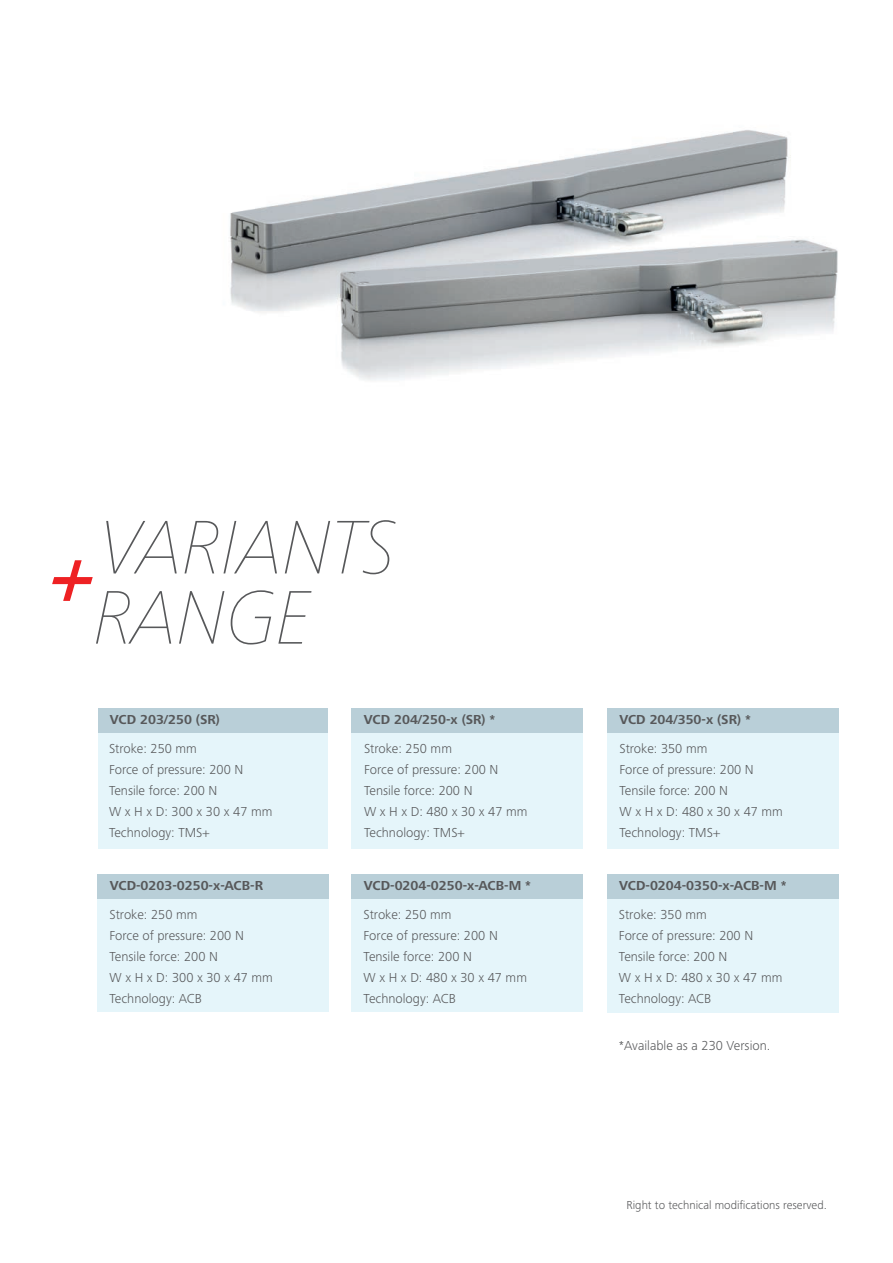
<style>
.page{position:relative;width:893px;height:1263px;background:#fff}
.page>*{position:absolute;margin:0;border:0;box-sizing:border-box;transform-origin:0 0}
.t1{font:italic 900 78.75px/70.2px "Frutiger Next LTW1 G";color:#57585a}
.t2{font:300 13.5px/21px "Frutiger Next LTW1 G";color:#57585a}
.t3{font:700 13.5px "Frutiger Next LTW1 G";color:#57585a}
.t4{font:300 12px "Frutiger Next LTW1 G";color:#57585a}
</style>
<div class="page">
<img style="left:230px;top:130px;width:608px;height:251px">
<svg style="left:52px;top:560px;width:41px;height:41px"></svg>
<div style="left:98px;top:731px;width:230px;height:118px;background:#e5f5fa"></div>
<div style="left:98px;top:708px;width:230px;height:25px;background:#b9cfd8"></div>
<div style="left:352px;top:730px;width:231px;height:119px;background:#e5f5fa"></div>
<div style="left:352px;top:708px;width:231px;height:25px;background:#b9cfd8"></div>
<div style="left:607px;top:730px;width:232px;height:119px;background:#e5f5fa"></div>
<div style="left:607px;top:708px;width:232px;height:25px;background:#b9cfd8"></div>
<div style="left:352px;top:895px;width:231px;height:117px;background:#e5f5fa"></div>
<div style="left:98px;top:895px;width:231px;height:117px;background:#e5f5fa"></div>
<div style="left:352px;top:874px;width:231px;height:24px;background:#b9cfd8"></div>
<div style="left:98px;top:874px;width:231px;height:24px;background:#b9cfd8"></div>
<div style="left:607px;top:896px;width:232px;height:116px;background:#e5f5fa"></div>
<div style="left:607px;top:874px;width:232px;height:24px;background:#b9cfd8"></div>
<h1 class="t1" style="left:94px;top:512px;width:303px">VARIANTS<br>RANGE</h1>
<p class="t3" style="left:110px;top:712px;width:112px">VCD 203/250 (SR)</p>
<p class="t2" style="left:109px;top:738px;width:165px">Stroke: 250 mm<br>Force of pressure: 200 N<br>Tensile force: 200 N<br>W x H x D: 300 x 30 x 47 mm<br>Technology: TMS+</p>
<p class="t3" style="left:364px;top:712px;width:133px">VCD 204/250-x (SR) *</p>
<p class="t2" style="left:364px;top:738px;width:165px">Stroke: 250 mm<br>Force of pressure: 200 N<br>Tensile force: 200 N<br>W x H x D: 480 x 30 x 47 mm<br>Technology: TMS+</p>
<p class="t3" style="left:110px;top:878px;width:155px">VCD-0203-0250-x-ACB-R</p>
<p class="t3" style="left:364px;top:878px;width:169px">VCD-0204-0250-x-ACB-M *</p>
<p class="t2" style="left:110px;top:904px;width:165px">Stroke: 250 mm<br>Force of pressure: 200 N<br>Tensile force: 200 N<br>W x H x D: 300 x 30 x 47 mm<br>Technology: ACB</p>
<p class="t2" style="left:364px;top:904px;width:165px">Stroke: 250 mm<br>Force of pressure: 200 N<br>Tensile force: 200 N<br>W x H x D: 480 x 30 x 47 mm<br>Technology: ACB</p>
<p class="t3" style="left:619px;top:712px;width:133px">VCD 204/350-x (SR) *</p>
<p class="t2" style="left:619px;top:738px;width:165px">Stroke: 350 mm<br>Force of pressure: 200 N<br>Tensile force: 200 N<br>W x H x D: 480 x 30 x 47 mm<br>Technology: TMS+</p>
<p class="t3" style="left:619px;top:878px;width:169px">VCD-0204-0350-x-ACB-M *</p>
<p class="t2" style="left:619px;top:904px;width:165px">Stroke: 350 mm<br>Force of pressure: 200 N<br>Tensile force: 200 N<br>W x H x D: 480 x 30 x 47 mm<br>Technology: ACB</p>
<p class="t2" style="left:619px;top:1034px;width:153px">*Available as a 230 Version.</p>
<p class="t4" style="left:626px;top:1198px;width:202px">Right to technical modifications reserved.</p>
</div>
